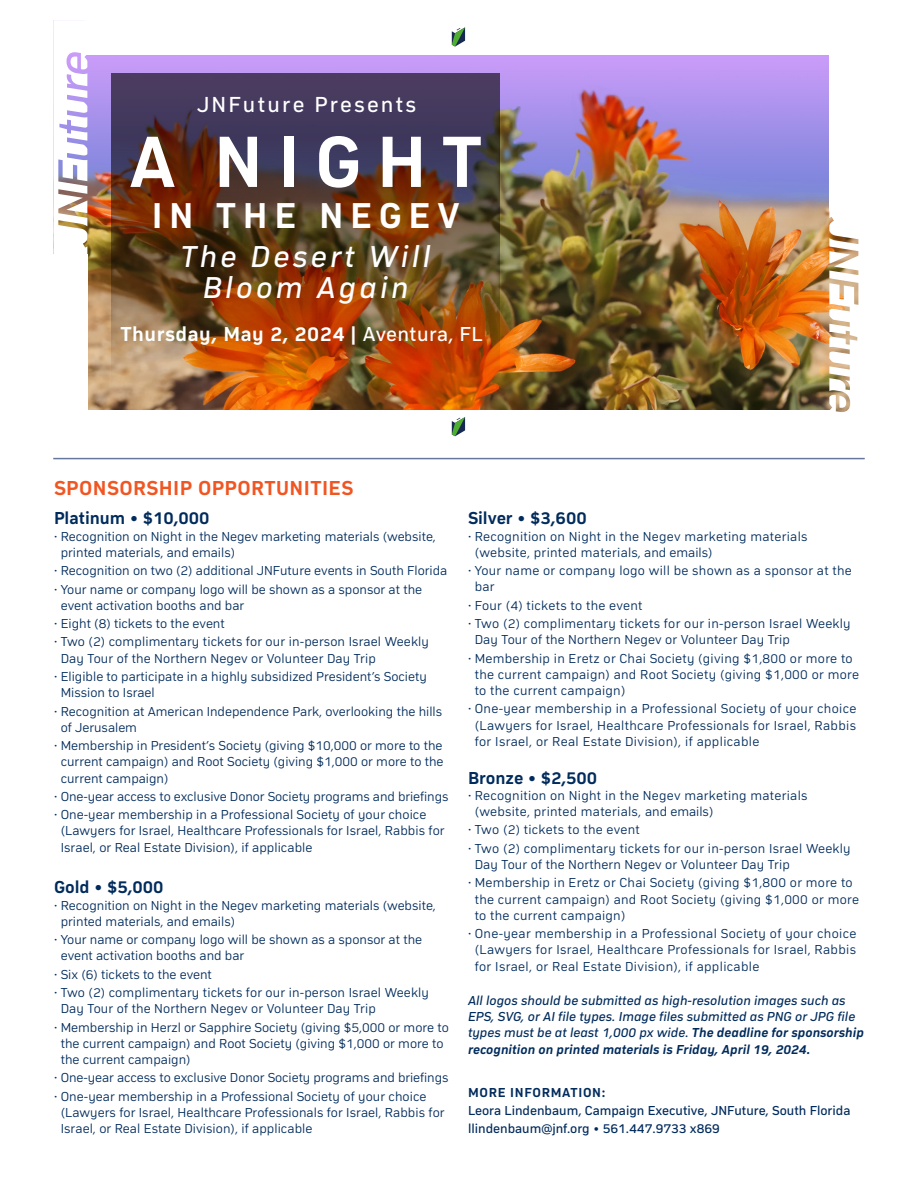
<style>
.page{position:relative;width:918px;height:1188px;background:#fff}
.page>*{position:absolute;margin:0;border:0;box-sizing:border-box;transform-origin:0 0}
.t1{font:700 75.3px "Compasse";letter-spacing:.2em;color:#fff}
.t2{font:700 37.35px "Compasse";letter-spacing:.18em;color:#fff}
.t3{font:italic 31.35px/30.5px "Compasse";letter-spacing:.1em;color:#fff;text-align:center}
.t4{font:22.65px "Compasse";letter-spacing:.1em;color:#fff}
.Spon_Date{font:700 21px "Compasse";letter-spacing:.025em;color:#fff}
.Sponsorship_Opps{font:700 21px "Compasse";letter-spacing:.02em;color:#f15622}
.Spon_Opp_Name_Price{font:700 18px "Compasse";color:#002b5c}
.t5{font:300 13.5px/16.2px "Compasse";letter-spacing:.005em;color:#002b5c}
.Spon_List{font:italic 13.5px/16.2px "Compasse";color:#002b5c}
.Spon_List-2{font:13.5px "Compasse";color:#002b5c}
.Spon_List-3{font:700 13.5px "Compasse";letter-spacing:.05em;color:#002b5c}
.s1{font-weight:400}
.s2{font-weight:700}
</style>
<div class="page">
<img style="left:87px;top:55px;width:742px;height:355px">
<svg style="left:829px;top:211px;width:30px;height:202px"></svg>
<svg style="left:452px;top:418px;width:13px;height:18px"></svg>
<svg style="left:53px;top:20px;width:34px;height:234px"></svg>
<svg style="left:452px;top:28px;width:13px;height:19px"></svg>
<img style="left:111px;top:73px;width:389px;height:337px">
<hr style="left:53px;top:458px;width:812px;height:1px;background:#65779d">
<p class="t4" style="left:197px;top:91px;width:221px">JNFuture Presents</p>
<p class="t1" style="left:129px;top:118px;width:354px">A NIGHT</p>
<p class="t2" style="left:152px;top:194px;width:309px">IN THE NEGEV</p>
<p class="t3" style="left:181px;top:241px;width:252px">The Desert Will<br>Bloom Again</p>
<p class="Spon_Date" style="left:121px;top:321px;width:364px">Thursday, May 2, 2024 | <span class="s1">Aventura, FL</span></p>
<p class="Sponsorship_Opps" style="left:54px;top:476px;width:301px">SPONSORSHIP OPPORTUNITIES</p>
<p class="Spon_Opp_Name_Price" style="left:54px;top:508px;width:157px">Platinum • $10,000</p>
<p class="t5" style="left:61px;top:528px;width:377px;text-indent:-7px"><span class="s1">·</span> Recognition on Night in the Negev marketing materials (website, printed materials, and emails)</p>
<p class="t5" style="left:54px;top:562px;width:395px"><span class="s1">·</span> Recognition on two (2) additional JNFuture events in South Florida</p>
<p class="t5" style="left:61px;top:581px;width:363px;text-indent:-7px"><span class="s1">·</span> Your name or company logo will be shown as a sponsor at the event activation booths and bar</p>
<p class="t5" style="left:54px;top:615px;width:172px"><span class="s1">·</span> Eight (8) tickets to the event</p>
<p class="t5" style="left:61px;top:634px;width:370px;text-indent:-7px"><span class="s1">·</span> Two (2) complimentary tickets for our in-person Israel Weekly<br>Day Tour of the Northern Negev or Volunteer Day Trip</p>
<p class="t5" style="left:61px;top:668px;width:368px;text-indent:-7px"><span class="s1">·</span> Eligible to participate in a highly subsidized President’s Society<br>Mission to Israel</p>
<p class="t5" style="left:61px;top:703px;width:383px;text-indent:-7px"><span class="s1">·</span> Recognition at American Independence Park, overlooking the hills of Jerusalem</p>
<p class="t5" style="left:61px;top:737px;width:384px;text-align:justify;text-indent:-7px"><span class="s1">·</span> Membership in President’s Society (giving $10,000 or more to the current campaign) and Root Society (giving $1,000 or more to the current campaign)</p>
<p class="t5" style="left:54px;top:788px;width:396px"><span class="s1">·</span> One-year access to exclusive Donor Society programs and briefings</p>
<p class="t5" style="left:61px;top:806px;width:385px;text-indent:-7px"><span class="s1">·</span> One-year membership in a Professional Society of your choice (Lawyers for Israel, Healthcare Professionals for Israel, Rabbis for<br>Israel, or Real Estate Division), if applicable</p>
<p class="Spon_Opp_Name_Price" style="left:54px;top:877px;width:111px">Gold • $5,000</p>
<p class="t5" style="left:61px;top:897px;width:377px;text-indent:-7px"><span class="s1">·</span> Recognition on Night in the Negev marketing materials (website, printed materials, and emails)</p>
<p class="t5" style="left:61px;top:931px;width:363px;text-indent:-7px"><span class="s1">·</span> Your name or company logo will be shown as a sponsor at the event activation booths and bar</p>
<p class="t5" style="left:54px;top:966px;width:159px"><span class="s1">·</span> Six (6) tickets to the event</p>
<p class="t5" style="left:61px;top:984px;width:370px;text-indent:-7px"><span class="s1">·</span> Two (2) complimentary tickets for our in-person Israel Weekly<br>Day Tour of the Northern Negev or Volunteer Day Trip</p>
<p class="t5" style="left:61px;top:1019px;width:390px;text-indent:-7px"><span class="s1">·</span> Membership in Herzl or Sapphire Society (giving $5,000 or more to the current campaign) and Root Society (giving $1,000 or more to the current campaign)</p>
<p class="t5" style="left:54px;top:1070px;width:396px"><span class="s1">·</span> One-year access to exclusive Donor Society programs and briefings</p>
<p class="t5" style="left:61px;top:1088px;width:385px;text-indent:-7px"><span class="s1">·</span> One-year membership in a Professional Society of your choice (Lawyers for Israel, Healthcare Professionals for Israel, Rabbis for<br>Israel, or Real Estate Division), if applicable</p>
<p class="Spon_Opp_Name_Price" style="left:468px;top:508px;width:120px">Silver • $3,600</p>
<p class="t5" style="left:475px;top:528px;width:334px;text-indent:-7px"><span class="s1">·</span> Recognition on Night in the Negev marketing materials (website, printed materials, and emails)</p>
<p class="t5" style="left:475px;top:562px;width:379px;text-indent:-7px"><span class="s1">·</span> Your name or company logo will be shown as a sponsor at the bar</p>
<p class="t5" style="left:468px;top:597px;width:176px"><span class="s1">·</span> Four (4) tickets to the event</p>
<p class="t5" style="left:475px;top:615px;width:377px;text-indent:-7px"><span class="s1">·</span> Two (2) complimentary tickets for our in-person Israel Weekly<br>Day Tour of the Northern Negev or Volunteer Day Trip</p>
<p class="t5" style="left:475px;top:650px;width:386px;text-indent:-7px"><span class="s1">·</span> Membership in Eretz or Chai Society (giving $1,800 or more to the current campaign) and Root Society (giving $1,000 or more to the current campaign)</p>
<p class="t5" style="left:475px;top:701px;width:383px;text-align:justify;text-indent:-7px"><span class="s1">·</span> One-year membership in a Professional Society of your choice (Lawyers for Israel, Healthcare Professionals for Israel, Rabbis for Israel, or Real Estate Division), if applicable</p>
<p class="Spon_Opp_Name_Price" style="left:468px;top:767px;width:131px">Bronze • $2,500</p>
<p class="t5" style="left:475px;top:787px;width:334px;text-indent:-7px"><span class="s1">·</span> Recognition on Night in the Negev marketing materials (website, printed materials, and emails)</p>
<p class="t5" style="left:468px;top:822px;width:173px"><span class="s1">·</span> Two (2) tickets to the event</p>
<p class="t5" style="left:475px;top:840px;width:377px;text-indent:-7px"><span class="s1">·</span> Two (2) complimentary tickets for our in-person Israel Weekly<br>Day Tour of the Northern Negev or Volunteer Day Trip</p>
<p class="t5" style="left:475px;top:875px;width:386px;text-indent:-7px"><span class="s1">·</span> Membership in Eretz or Chai Society (giving $1,800 or more to the current campaign) and Root Society (giving $1,000 or more to the current campaign)</p>
<p class="t5" style="left:475px;top:925px;width:383px;text-align:justify;text-indent:-7px"><span class="s1">·</span> One-year membership in a Professional Society of your choice (Lawyers for Israel, Healthcare Professionals for Israel, Rabbis for Israel, or Real Estate Division), if applicable</p>
<p class="Spon_List" style="left:468px;top:992px;width:397px">All logos should be submitted as high-resolution images such as EPS, SVG, or AI file types. Image files submitted as PNG or JPG file types must be at least 1,000 px wide. <span class="s2">The deadline for sponsorship recognition on printed materials is Friday, April 19, 2024.</span></p>
<p class="Spon_List-3" style="left:468px;top:1084px;width:139px">MORE INFORMATION:</p>
<p class="Spon_List-2" style="left:468px;top:1103px;width:384px">Leora Lindenbaum, Campaign Executive, JNFuture, South Florida</p>
<p class="Spon_List-2" style="left:468px;top:1121px;width:253px">llindenbaum@jnf.org • 561.447.9733 x869</p>
</div>
